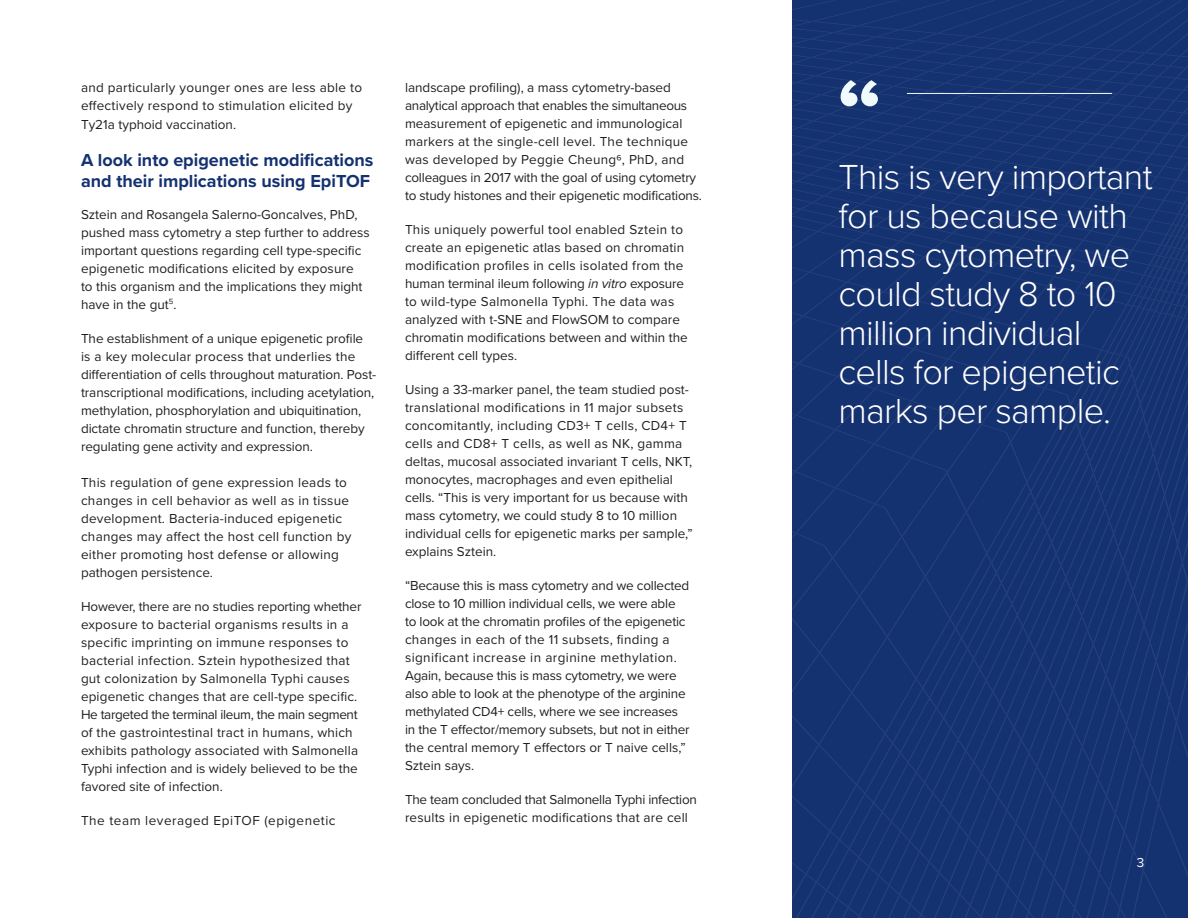
<style>
.page{position:relative;width:1188px;height:918px;background:#fff}
.page>*{position:absolute;margin:0;border:0;box-sizing:border-box;transform-origin:0 0}
.t1{font:300 36px/39px "Proxima Nova";letter-spacing:-.02em;color:#fff}
.purple_head{font:700 18px/21px "Proxima Nova";color:#143170}
.body{font:13.5px/18px "Proxima Nova";color:#231f20}
.body-2{font:13.5px/18px "Proxima Nova";letter-spacing:.02em;color:#231f20}
.body-3{font:13.5px/18px "Proxima Nova";letter-spacing:-.02em;color:#231f20}
.body-4{font:13.5px "Proxima Nova";letter-spacing:.04em;color:#231f20}
.Table_Body_Copy{font:13.5px "Proxima Nova";color:#fff}
.s1{font-style:italic}
</style>
<div class="page">
<svg style="left:792px;top:204px;width:396px;height:714px;background:#153270"></svg>
<svg style="left:792px;top:0;width:394px;height:319px;background:#163371"></svg>
<hr style="left:907px;top:93px;width:205px;height:1px;background:#f0f9fb">
<p class="body-2" style="left:81px;top:78px;width:283px">and particularly younger ones are less able to effectively respond to stimulation elicited by</p>
<p class="body" style="left:81px;top:115px;width:157px">Ty21a typhoid vaccination.</p>
<p class="purple_head" style="left:81px;top:149px;width:294px">A look into epigenetic modifications and their implications using EpiTOF</p>
<p class="body" style="left:81px;top:205px;width:290px">Sztein and Rosangela Salerno-Goncalves, PhD, pushed mass cytometry a step further to address important questions regarding cell type-specific epigenetic modifications elicited by exposure<br>to this organism and the implications they might have in the gut<sup>5</sup>.</p>
<p class="body" style="left:81px;top:329px;width:297px">The establishment of a unique epigenetic profile<br>is a key molecular process that underlies the differentiation of cells throughout maturation. Post&shy;transcriptional modifications, including acetylation, methylation, phosphorylation and ubiquitination, dictate chromatin structure and function, thereby regulating gene activity and expression.</p>
<p class="body-2" style="left:81px;top:473px;width:272px">This regulation of gene expression leads to changes in cell behavior as well as in tissue development. Bacteria-induced epigenetic changes may affect the host cell function by either promoting host defense or allowing pathogen persistence.</p>
<p class="body" style="left:81px;top:597px;width:282px">However, there are no studies reporting whether exposure to bacterial organisms results in a specific imprinting on immune responses to bacterial infection. Sztein hypothesized that gut colonization by Salmonella Typhi causes epigenetic changes that are cell-type specific.<br>He targeted the terminal ileum, the main segment of the gastrointestinal tract in humans, which exhibits pathology associated with Salmonella Typhi infection and is widely believed to be the favored site of infection.</p>
<p class="body-4" style="left:81px;top:811px;width:256px">The team leveraged EpiTOF (epigenetic</p>
<p class="body" style="left:405px;top:78px;width:299px">landscape profiling), a mass cytometry-based analytical approach that enables the simultaneous measurement of epigenetic and immunological markers at the single-cell level. The technique was developed by Peggie Cheung6, PhD, and colleagues in 2017 with the goal of using cytometry to study histones and their epigenetic modifications.</p>
<p class="body" style="left:405px;top:220px;width:284px">This uniquely powerful tool enabled Sztein to create an epigenetic atlas based on chromatin modification profiles in cells isolated from the human terminal ileum following <span class="s1">in vitro</span> exposure to wild-type Salmonella Typhi. The data was analyzed with t-SNE and FlowSOM to compare chromatin modifications between and within the different cell types.</p>
<p class="body" style="left:405px;top:380px;width:289px">Using a 33-marker panel, the team studied post&shy;translational modifications in 11 major subsets concomitantly, including CD3+ T cells, CD4+ T cells and CD8+ T cells, as well as NK, gamma deltas, mucosal associated invariant T cells, NKT, monocytes, macrophages and even epithelial cells. “This is very important for us because with mass cytometry, we could study 8 to 10 million individual cells for epigenetic marks per sample,” explains Sztein.</p>
<p class="body" style="left:405px;top:576px;width:286px">“Because this is mass cytometry and we collected close to 10 million individual cells, we were able to look at the chromatin profiles of the epigenetic changes in each of the 11 subsets, finding a significant increase in arginine methylation.<br>Again, because this is mass cytometry, we were also able to look at the phenotype of the arginine methylated CD4+ cells, where we see increases in the T effector/memory subsets, but not in either the central memory T effectors or T naive cells,” Sztein says.</p>
<p class="body-3" style="left:405px;top:790px;width:293px">The team concluded that Salmonella Typhi infection results in epigenetic modifications that are cell</p>
<p class="t1" style="left:838px;top:156px;width:316px">This is very important for us because with mass cytometry, we could study 8 to 10 million individual cells for epigenetic marks per sample.</p>
<p class="Table_Body_Copy" style="left:1137px;top:853px;width:9px">3</p>
</div>
